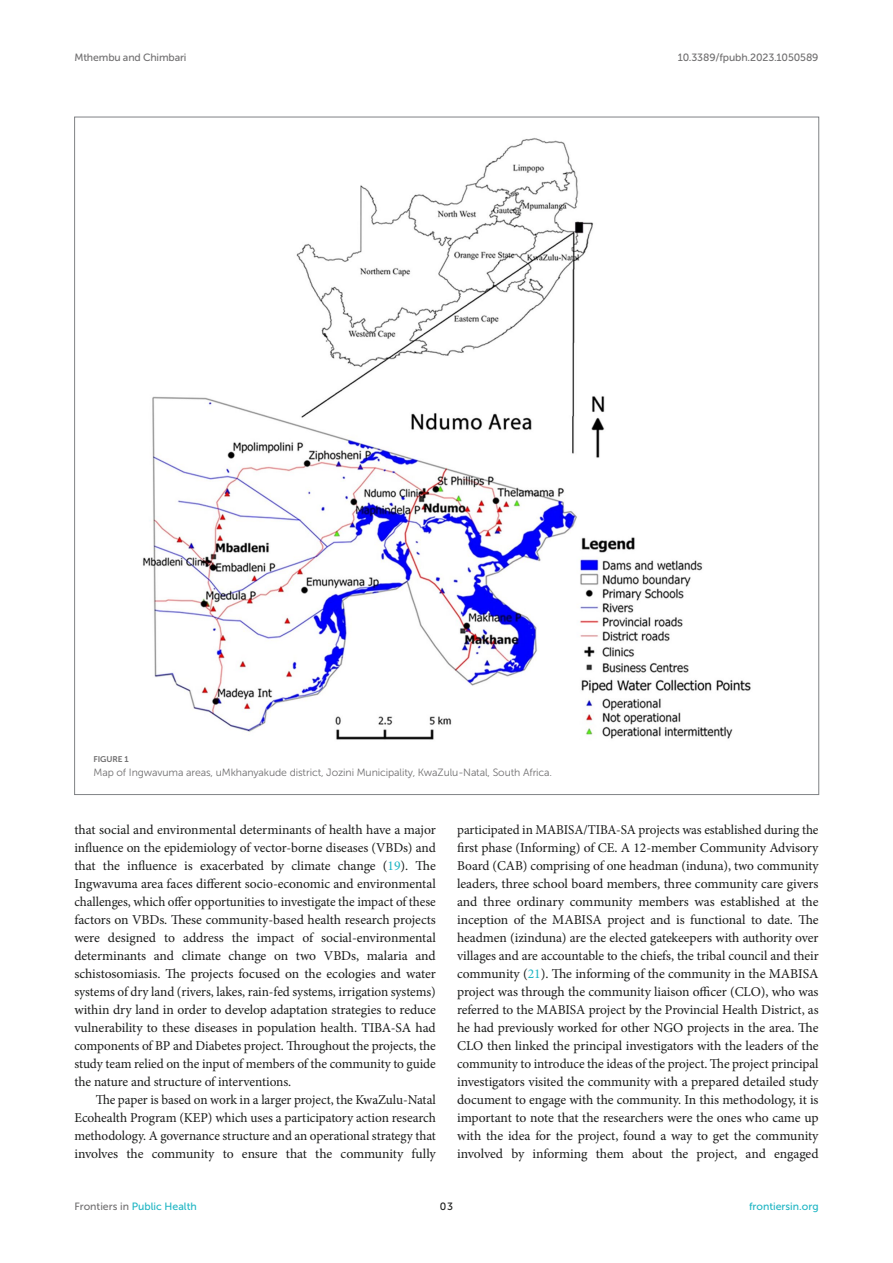
<style>
.page{position:relative;width:893px;height:1263px;background:#fff}
.page>*{position:absolute;margin:0;border:0;box-sizing:border-box;transform-origin:0 0}
.TEXT{font:13.5px/18px "Minion Pro";letter-spacing:-.01em;color:#1b1c1b;text-align:justify}
.FIG_LEG{font:10.5px "Museo Sans 300";letter-spacing:-.01em;color:#706f70}
.t1{font:10.5px "Museo Sans 500";letter-spacing:-.015em;color:#706f70}
.t2{font:10.5px "Museo Sans 500";color:#1db5c3}
.t3{font:10.5px "Museo Sans 500";color:#1b1c1b}
.FIG_HD{font:8.25px "Museo Sans 700";letter-spacing:-.01em;color:#706f70}
.s1{color:#1db5c3}
.s2{color:#706f70}
</style>
<div class="page">
<img style="left:142px;top:138px;width:609px;height:602px">
<p class="t1" style="left:74px;top:51px;width:114px">Mthembu and Chimbari</p>
<p class="t1" style="left:678px;top:51px;width:142px">10.3389/fpubh.2023.1050589</p>
<p class="FIG_HD" style="left:94px;top:755px;width:37px">FIGURE 1</p>
<p class="FIG_LEG" style="left:94px;top:766px;width:460px">Map of Ingwavuma areas, uMkhanyakude district, Jozini Municipality, KwaZulu-Natal, South Africa.</p>
<p class="TEXT" style="left:74px;top:821px;width:363px">that social and environmental determinants of health have a major influence on the epidemiology of vector-borne diseases (VBDs) and that the influence is exacerbated by climate change (<span class="s1">19</span>). The Ingwavuma area faces different socio-economic and environmental challenges, which offer opportunities to investigate the impact of these factors on VBDs. These community-based health research projects were designed to address the impact of social-environmental determinants and climate change on two VBDs, malaria and schistosomiasis. The projects focused on the ecologies and water systems of dry land (rivers, lakes, rain-fed systems, irrigation systems) within dry land in order to develop adaptation strategies to reduce vulnerability to these diseases in population health. TIBA-SA had components of BP and Diabetes project. Throughout the projects, the study team relied on the input of members of the community to guide the nature and structure of interventions.</p>
<p class="TEXT" style="left:74px;top:1091px;width:363px;text-indent:21px">The paper is based on work in a larger project, the KwaZulu-Natal Ecohealth Program (KEP) which uses a participatory action research methodology. A governance structure and an operational strategy that involves the community to ensure that the community fully</p>
<p class="TEXT" style="left:457px;top:821px;width:363px">participated in MABISA/TIBA-SA projects was established during the first phase (Informing) of CE. A 12-member Community Advisory Board (CAB) comprising of one headman (induna), two community leaders, three school board members, three community care givers and three ordinary community members was established at the inception of the MABISA project and is functional to date. The headmen (izinduna) are the elected gatekeepers with authority over villages and are accountable to the chiefs, the tribal council and their community (<span class="s1">21</span>). The informing of the community in the MABISA project was through the community liaison officer (CLO), who was referred to the MABISA project by the Provincial Health District, as he had previously worked for other NGO projects in the area. The CLO then linked the principal investigators with the leaders of the community to introduce the ideas of the project. The project principal investigators visited the community with a prepared detailed study document to engage with the community. In this methodology, it is important to note that the researchers were the ones who came up with the idea for the project, found a way to get the community involved by informing them about the project, and engaged</p>
<p class="t2" style="left:74px;top:1200px;width:124px"><span class="s2">Frontiers in</span> Public Health</p>
<p class="t3" style="left:440px;top:1200px;width:15px">03</p>
<p class="t2" style="left:749px;top:1200px;width:71px">frontiersin.org</p>
</div>
